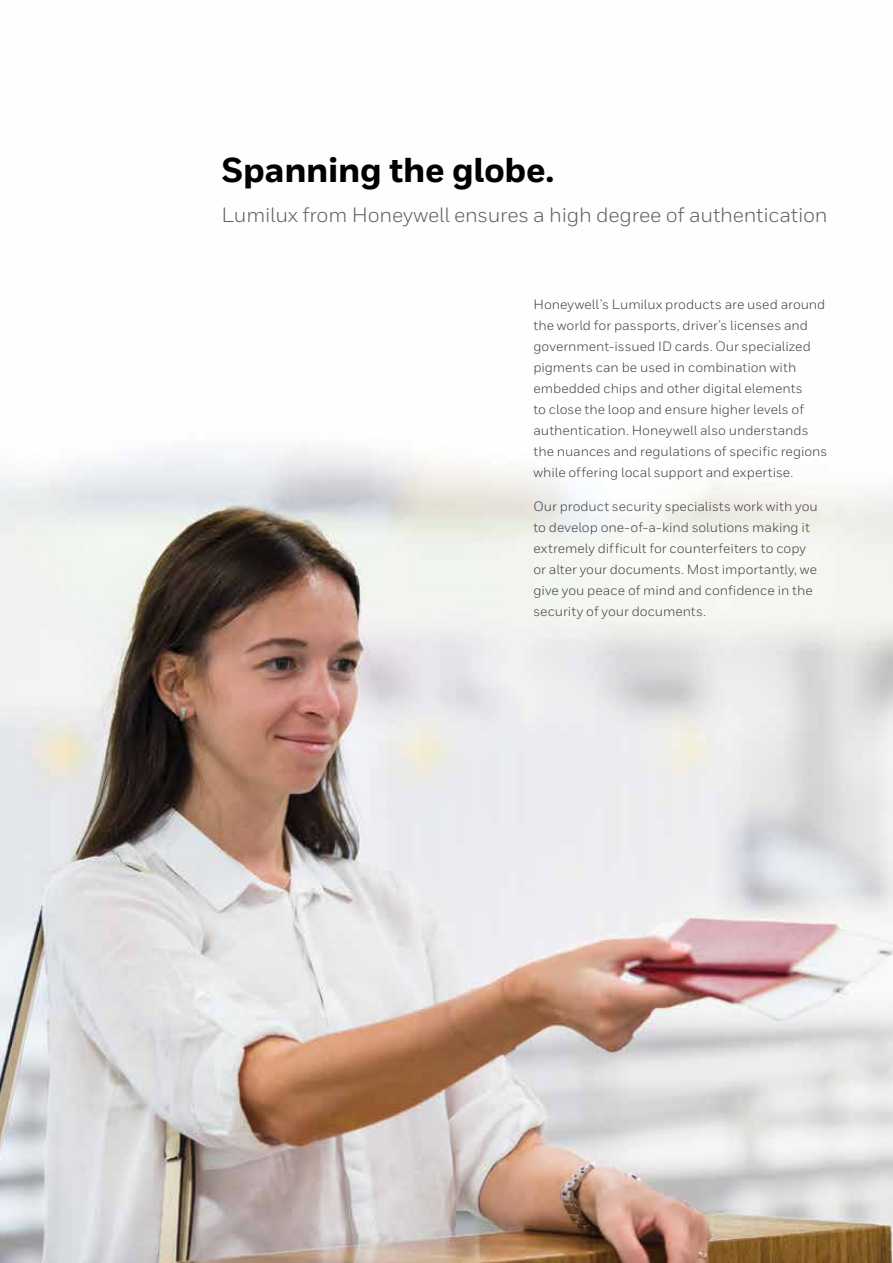
<style>
.page{position:relative;width:893px;height:1263px;background:#fff}
.page>*{position:absolute;margin:0;border:0;box-sizing:border-box;transform-origin:0 0}
.t1{font:800 34.5px "Honeywell Sans";letter-spacing:-.01em;color:#000}
.t2{font:20.7px "Honeywell Sans";letter-spacing:-.01em;color:#606061}
.t3{font:13.5px/21px "Honeywell Sans";color:#414042}
</style>
<div class="page">
<img style="left:0;top:447px;width:893px;height:816px">
<h1 class="t1" style="left:221px;top:149px;width:334px">Spanning the globe.</h1>
<h2 class="t2" style="left:221px;top:202px;width:608px">Lumilux from Honeywell ensures a high degree of authentication</h2>
<p class="t3" style="left:533px;top:293px;width:295px">Honeywell’s Lumilux products are used around the world for passports, driver’s licenses and government-issued ID cards. Our specialized pigments can be used in combination with embedded chips and other digital elements<br>to close the loop and ensure higher levels of authentication. Honeywell also understands the nuances and regulations of specific regions while offering local support and expertise.</p>
<p class="t3" style="left:533px;top:496px;width:286px">Our product security specialists work with you to develop one-of-a-kind solutions making it extremely difficult for counterfeiters to copy or alter your documents. Most importantly, we give you peace of mind and confidence in the security of your documents.</p>
</div>
